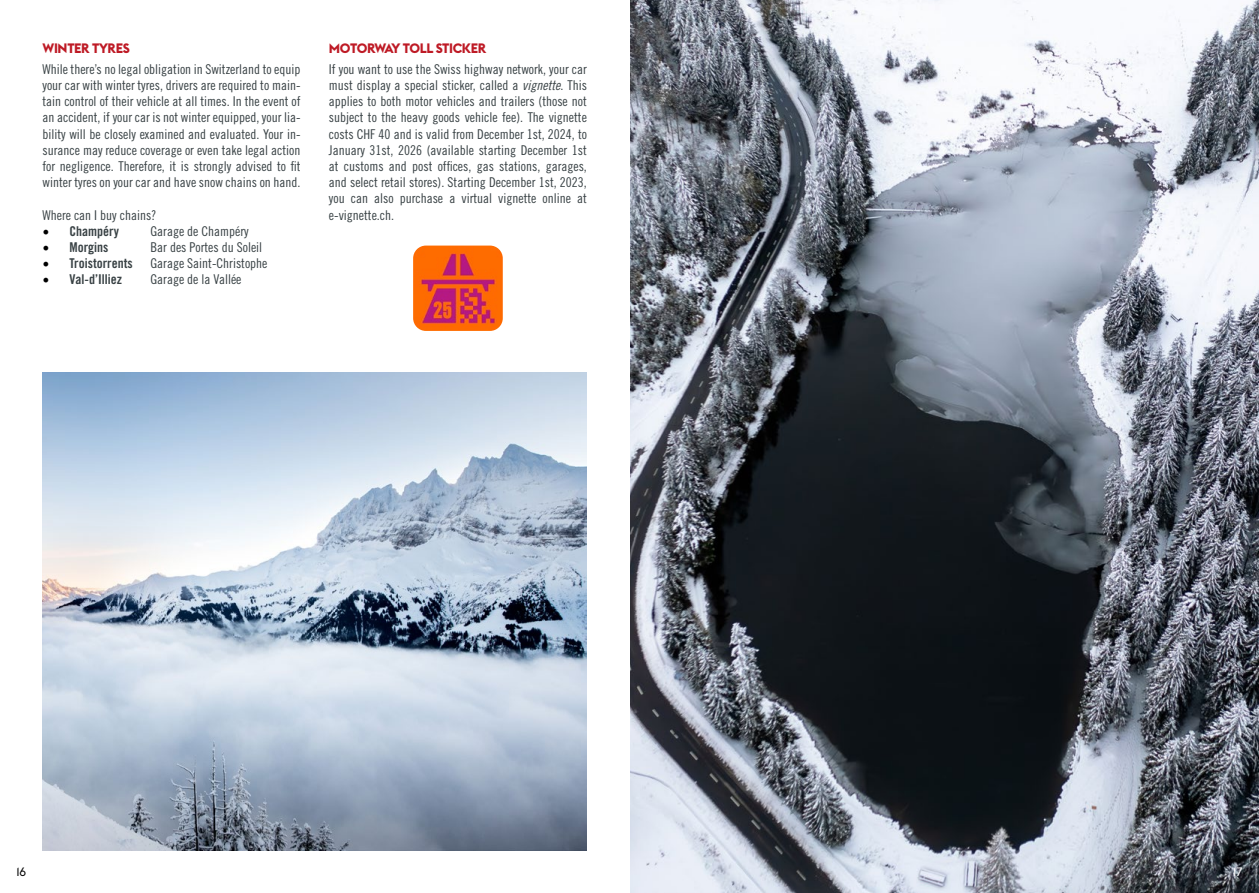
<style>
.page{position:relative;width:1259px;height:893px;background:#fff}
.page>*{position:absolute;margin:0;border:0;box-sizing:border-box;transform-origin:0 0}
.t1{font:13.5px/16.2px "Trade Gothic LT Std Cn 18";color:#384144;text-align:justify}
.t2{font:13.5px "Trade Gothic LT Std Bd Cn 20";color:#384144}
.t3{font:700 13.5px "Euclid Flex";letter-spacing:-.025em;color:#be1a25}
.t4{font:12px "Euclid Flex";color:#000}
.t5{font:12px "Euclid Flex";color:#fff}
.s1{font-family:"Minion Pro";font-size:18px;color:#000}
.s2{font-family:"Trade Gothic LT Std Cn 18 Obl"}
</style>
<div class="page">
<img style="left:413px;top:246px;width:90px;height:85px">
<img style="left:43px;top:372px;width:544px;height:478px">
<img style="left:630px;top:0;width:629px;height:893px">
<p class="t3" style="left:43px;top:41px;width:89px">WINTER TYRES</p>
<p class="t1" style="left:43px;top:61px;width:259px">While there’s no legal obligation in Switzerland to equip your car with winter tyres, drivers are required to main&shy;tain control of their vehicle at all times. In the event of an accident, if your car is not winter equipped, your lia&shy;bility will be closely examined and evaluated. Your in&shy;surance may reduce coverage or even take legal action for negligence. Therefore, it is strongly advised to fit winter tyres on your car and have snow chains on hand.</p>
<p class="t1" style="left:43px;top:207px;width:115px">Where can I buy chains?</p>
<p class="t2" style="left:43px;top:223px;width:78px"><span class="s1">•</span> Champéry</p>
<p class="t1" style="left:151px;top:223px;width:100px">Garage de Champéry</p>
<p class="t2" style="left:43px;top:239px;width:67px"><span class="s1">•</span> Morgins</p>
<p class="t1" style="left:151px;top:239px;width:113px">Bar des Portes du Soleil</p>
<p class="t2" style="left:43px;top:255px;width:92px"><span class="s1">•</span> Troistorrents</p>
<p class="t1" style="left:151px;top:255px;width:118px">Garage Saint-Christophe</p>
<p class="t2" style="left:43px;top:271px;width:81px"><span class="s1">•</span> Val-d’Illiez</p>
<p class="t1" style="left:151px;top:271px;width:92px">Garage de la Vallée</p>
<p class="t3" style="left:329px;top:41px;width:159px">MOTORWAY TOLL STICKER</p>
<p class="t1" style="left:329px;top:61px;width:259px">If you want to use the Swiss highway network, your car must display a special sticker, called a <span class="s2">vignette</span>. This applies to both motor vehicles and trailers (those not subject to the heavy goods vehicle fee). The vignette costs CHF 40 and is valid from December 1st, 2024, to January 31st, 2026 (available starting December 1st at customs and post offices, gas stations, garages, and select retail stores). Starting December 1st, 2023, you can also purchase a virtual vignette online at e-vignette.ch.</p>
<p class="t4" style="left:16px;top:865px;width:11px">16</p>
<p class="t5" style="left:1233px;top:865px;width:11px">17</p>
</div>
